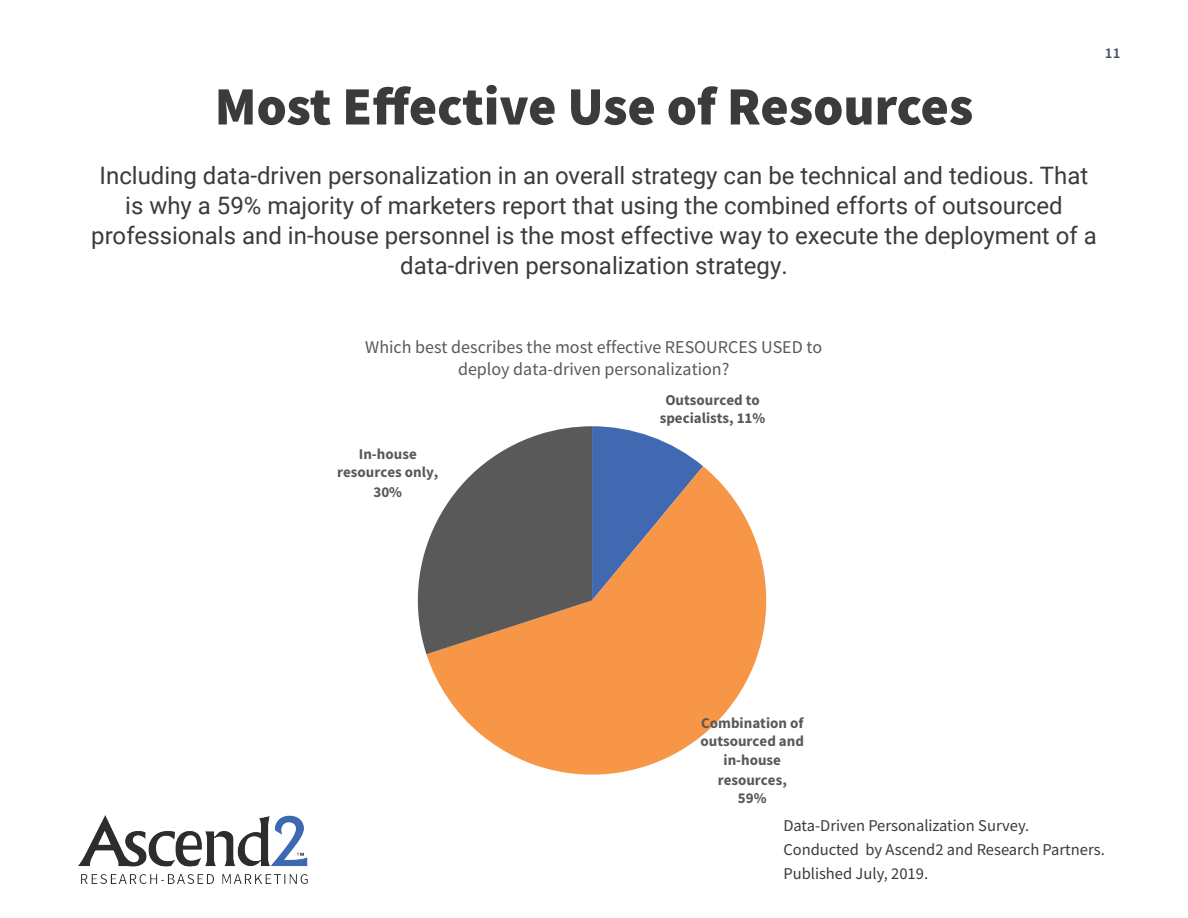
<style>
.page{position:relative;width:1188px;height:918px;background:#fff}
.page>*{position:absolute;margin:0;border:0;box-sizing:border-box;transform-origin:0 0}
.t1{font:900 54px "Source Sans Pro";color:#3b3a3c}
.L_Copy{font:24px/30px "Roboto";color:#3b3a3c;text-align:center}
.t2{font:18px/22.5px "Source Sans Pro";color:#595959;text-align:center}
.t3{font:16.5px/24px "Source Sans Pro";color:#3b3a3c}
.t4{font:700 15px/18px "Source Sans Pro";color:#595959;text-align:center}
.t5{font:600 15px "Source Sans Pro";color:#475066}
</style>
<div class="page">
<img style="left:79px;top:815px;width:229px;height:69px">
<svg style="left:592px;top:426px;width:111px;height:40px"></svg>
<svg style="left:426px;top:466px;width:341px;height:309px;fill:#f79647"></svg>
<svg style="left:417px;top:426px;width:175px;height:228px;fill:#595959"></svg>
<h1 class="t1" style="left:215px;top:69px;width:760px">Most Effective Use of Resources</h1>
<p class="t5" style="left:1105px;top:43px;width:17px">11</p>
<p class="L_Copy" style="left:91px;top:159px;width:1007px">Including data-driven personalization in an overall strategy can be technical and tedious. That is why a 59% majority of marketers report that using the combined efforts of outsourced professionals and in-house personnel is the most effective way to execute the deployment of a data-driven personalization strategy.</p>
<p class="t2" style="left:365px;top:335px;width:459px">Which best describes the most effective RESOURCES USED to deploy data-driven personalization?</p>
<p class="t4" style="left:337px;top:445px;width:103px">In-house resources only,</p>
<p class="t4" style="left:373px;top:482px;width:30px">30%</p>
<p class="t4" style="left:660px;top:391px;width:107px">Outsourced to specialists, 11%</p>
<p class="t4" style="left:701px;top:713px;width:105px;text-align:left">Combination of outsourced and</p>
<p class="t4" style="left:718px;top:750px;width:71px;line-height:19.5px">in-house resources,</p>
<p class="t4" style="left:738px;top:788px;width:30px">59%</p>
<p class="t3" style="left:783px;top:814px;width:323px">Data-Driven Personalization Survey.<br>Conducted by Ascend2 and Research Partners.<br>Published July, 2019.</p>
</div>
